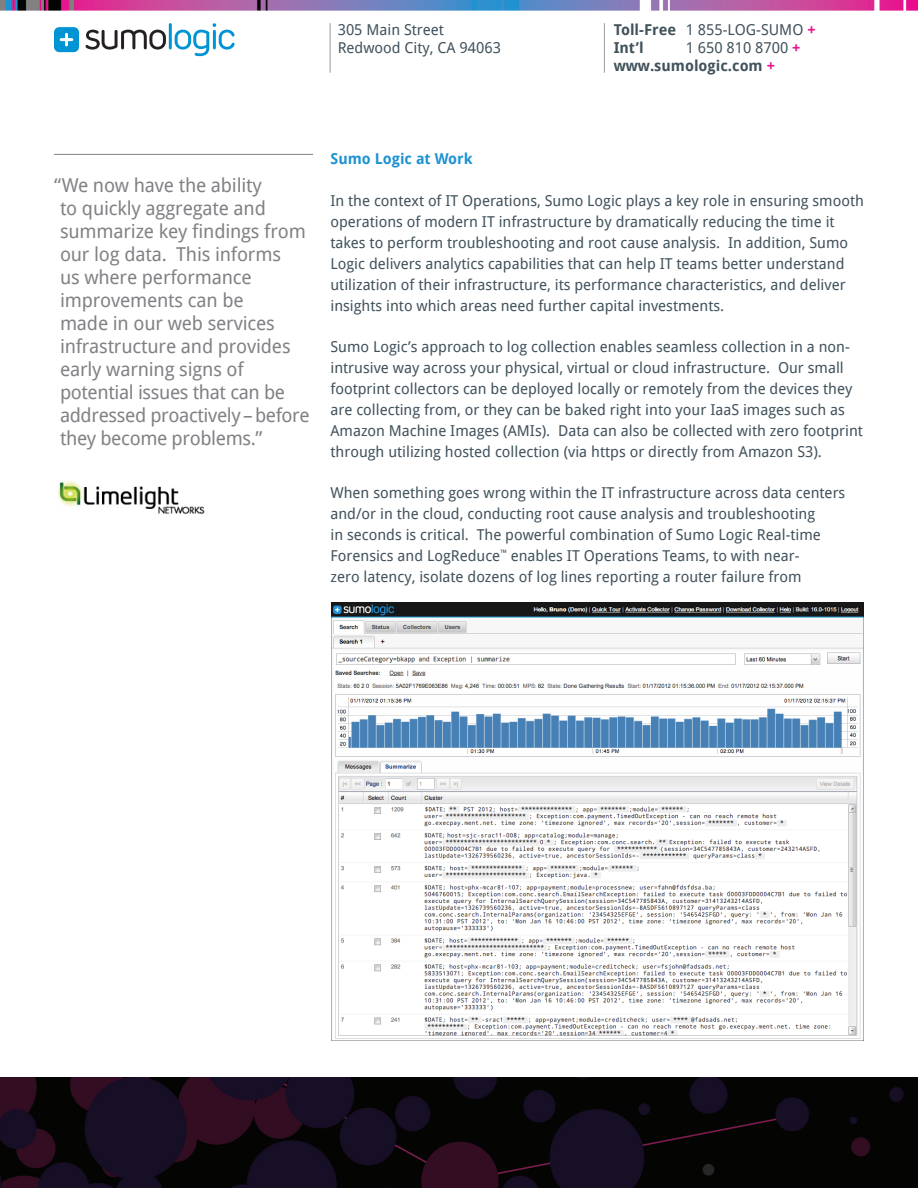
<style>
.page{position:relative;width:918px;height:1188px;background:#fff}
.page>*{position:absolute;margin:0;border:0;box-sizing:border-box;transform-origin:0 0}
.Side_Quote{font:19.2px/23px "Droid Sans";letter-spacing:-.01em;color:#808285}
.Body_Text{font:15px/21px "Droid Sans";color:#41525c}
.t1{font:700 15px/18px "Droid Sans";color:#41525c}
.Content_Headline{font:700 15px "Droid Sans";color:#1f93d2}
.s1{font-weight:400}
.s2{color:#e7148e}
</style>
<div class="page">
<div style="left:54px;top:27px;width:25px;height:25px;background:#0094d4;border-radius:5px"></div>
<svg style="left:85px;top:30px;width:81px;height:20px"></svg>
<hr style="left:169px;top:23px;width:3px;height:26px;background:#0094d4">
<svg style="left:175px;top:23px;width:60px;height:33px"></svg>
<svg style="left:60px;top:33px;width:13px;height:13px"></svg>
<img style="left:0;top:0;width:918px;height:11px">
<hr style="left:604px;top:23px;width:1px;height:50px;background:#959ca1">
<hr style="left:330px;top:23px;width:1px;height:50px;background:#959ca1">
<img style="left:0;top:1078px;width:918px;height:110px">
<hr style="left:54px;top:154px;width:259px;height:1px;background:#808285">
<img style="left:332px;top:602px;width:532px;height:439px">
<img style="left:57px;top:481px;width:148px;height:33px">
<p class="Body_Text" style="left:338px;top:20px;width:165px;line-height:18px">305 Main Street<br>Redwood City, CA 94063</p>
<p class="t1" style="left:614px;top:20px;width:203px">Toll-Free <span class="s1">1 855-LOG-SUMO</span> <span class="s2">+<br></span>Int’l</p>
<p class="t1" style="left:614px;top:38px;width:188px;text-indent:72px"><span class="s1">1 650 810 8700</span> <span class="s2">+ </span>www.sumologic.com <span class="s2">+</span></p>
<p class="Side_Quote" style="left:60px;top:174px;width:251px;text-indent:-6px">“We now have the ability<br>to quickly aggregate and summarize key findings from our log data. This informs<br>us where performance improvements can be<br>made in our web services infrastructure and provides early warning signs of potential issues that can be addressed proactively – before they become problems.”</p>
<p class="Content_Headline" style="left:330px;top:149px;width:144px">Sumo Logic at Work</p>
<p class="Body_Text" style="left:330px;top:190px;width:535px">In the context of IT Operations, Sumo Logic plays a key role in ensuring smooth operations of modern IT infrastructure by dramatically reducing the time it takes to perform troubleshooting and root cause analysis. In addition, Sumo Logic delivers analytics capabilities that can help IT teams better understand utilization of their infrastructure, its performance characteristics, and deliver insights into which areas need further capital investments.</p>
<p class="Body_Text" style="left:330px;top:336px;width:534px">Sumo Logic’s approach to log collection enables seamless collection in a non&shy;intrusive way across your physical, virtual or cloud infrastructure. Our small footprint collectors can be deployed locally or remotely from the devices they are collecting from, or they can be baked right into your IaaS images such as Amazon Machine Images (AMIs). Data can also be collected with zero footprint through utilizing hosted collection (via https or directly from Amazon S3).</p>
<p class="Body_Text" style="left:330px;top:482px;width:516px">When something goes wrong within the IT infrastructure across data centers and/or in the cloud, conducting root cause analysis and troubleshooting<br>in seconds is critical. The powerful combination of Sumo Logic Real-time Forensics and LogReduce<sup>™</sup> enables IT Operations Teams, to with near-<br>zero latency, isolate dozens of log lines reporting a router failure from</p>
</div>
